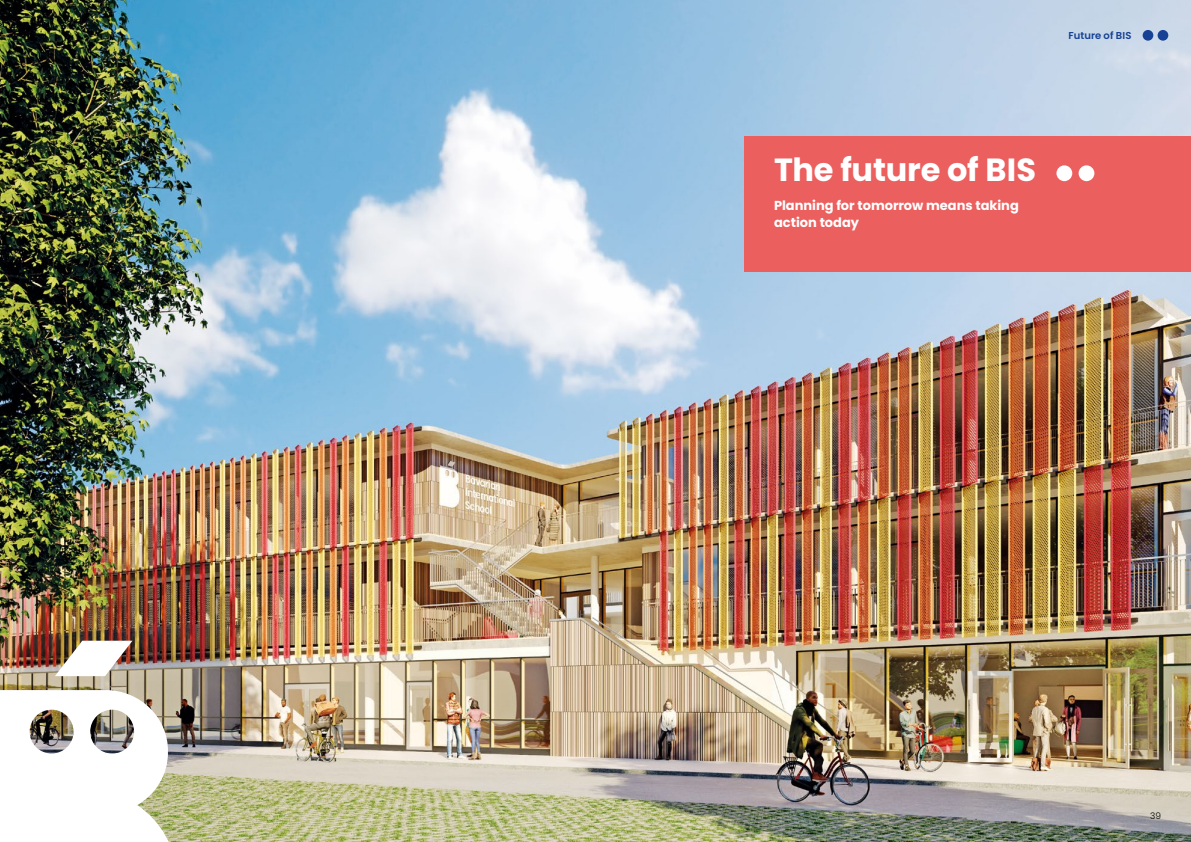
<style>
.page{position:relative;width:1191px;height:842px;background:#fff}
.page>*{position:absolute;margin:0;border:0;box-sizing:border-box;transform-origin:0 0}
.t1{font:700 32px "Poppins";letter-spacing:-.005em;color:#fff}
.t2{font:700 13px/17px "Poppins";color:#fff}
.t3{font:600 10px "Poppins";letter-spacing:.005em;color:#164194}
.t4{font:300 9px "Poppins";color:#000}
</style>
<div class="page">
<img style="left:0;top:0;width:1191px;height:842px">
<div style="left:1157px;top:30px;width:11px;height:11px;background:#164194;border-radius:50%"></div>
<div style="left:1142px;top:30px;width:11px;height:11px;background:#164194;border-radius:50%"></div>
<svg style="left:55px;top:641px;width:77px;height:35px"></svg>
<svg style="left:0;top:690px;width:177px;height:152px"></svg>
<div style="left:744px;top:136px;width:447px;height:136px;background:#eb5f5e"></div>
<div style="left:1056px;top:165px;width:16px;height:16px;background:#fff;border-radius:50%"></div>
<div style="left:1078px;top:165px;width:16px;height:16px;background:#fff;border-radius:50%"></div>
<p class="t3" style="left:1068px;top:30px;width:64px">Future of BIS</p>
<h1 class="t1" style="left:774px;top:151px;width:263px">The future of BIS</h1>
<p class="t2" style="left:774px;top:197px;width:246px">Planning for tomorrow means taking action today</p>
<p class="t4" style="left:1150px;top:811px;width:12px">39</p>
</div>
